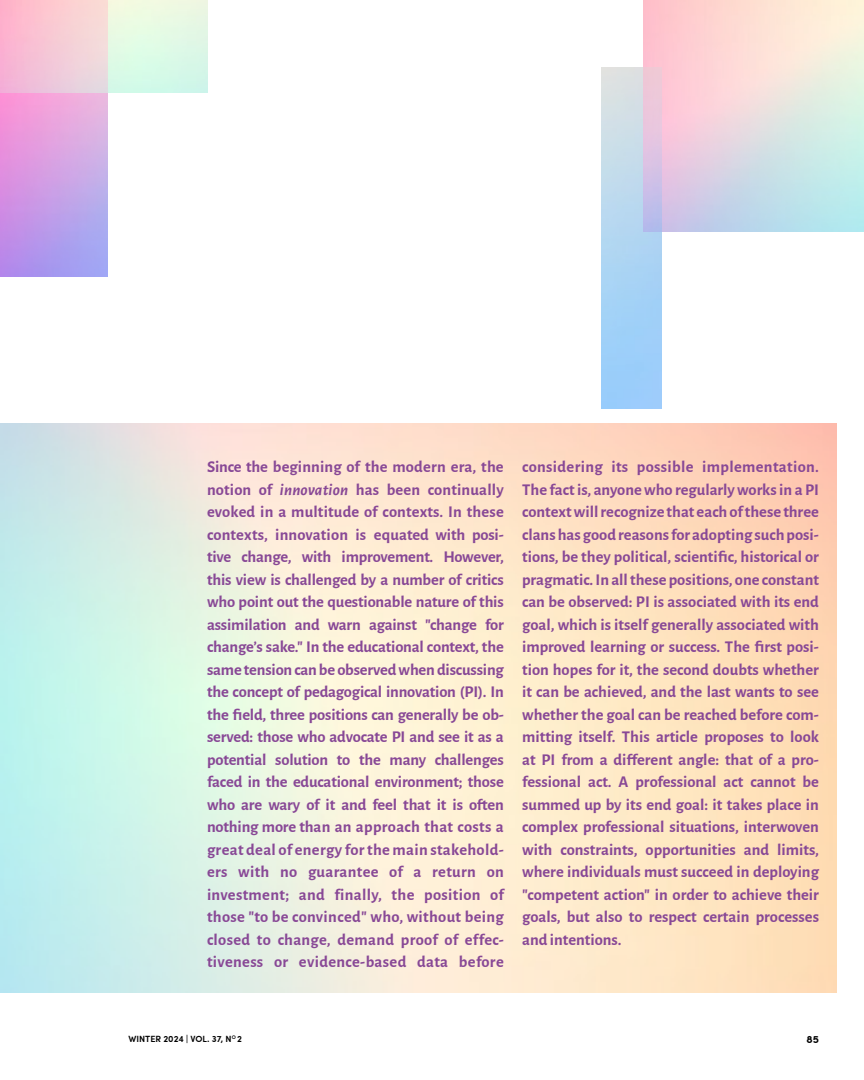
<style>
.page{position:relative;width:864px;height:1080px;background:#fff}
.page>*{position:absolute;margin:0;border:0;box-sizing:border-box;transform-origin:0 0}
.t1{font:700 16.5px/22.5px "Alegreya Sans";color:#884896;text-align:justify}
.t2{font:700 10.5px "Sofia Pro";color:#000}
.t3{font:600 9px "Sofia Pro";color:#000}
.t4{font:600 5.25px "Sofia Pro";color:#000}
.s1{font-style:italic}
.s2{font-weight:700}
.s3{font-size:9px}
</style>
<div class="page">
<img style="left:0;top:92px;width:1px;height:901px">
<p class="t1" style="left:207px;top:455px;width:298px">Since the beginning of the modern era, the notion of <span class="s1">innovation</span> has been continually evoked in a multitude of contexts. In these contexts, innovation is equated with posi&shy;tive change, with improvement. However, this view is challenged by a number of critics who point out the questionable nature of this assimilation and warn against "change for change’s sake." In the educational context, the same tension can be observed when discussing the concept of pedagogical innovation (PI). In the field, three positions can generally be ob&shy;served: those who advocate PI and see it as a potential solution to the many challenges faced in the educational environment; those who are wary of it and feel that it is often nothing more than an approach that costs a great deal of energy for the main stakehold&shy;ers with no guarantee of a return on investment; and finally, the position of those "to be convinced" who, without being closed to change, demand proof of effec&shy;tiveness or evidence-based data before</p>
<p class="t1" style="left:522px;top:454px;width:298px">considering its possible implementation.<br>The fact is, anyone who regularly works in a PI context will recognize that each of these three clans has good reasons for adopting such posi&shy;tions, be they political, scientific, historical or pragmatic. In all these positions, one constant can be observed: PI is associated with its end goal, which is itself generally associated with improved learning or success. The first posi&shy;tion hopes for it, the second doubts whether it can be achieved, and the last wants to see whether the goal can be reached before com&shy;mitting itself. This article proposes to look at PI from a different angle: that of a pro&shy;fessional act. A professional act cannot be summed up by its end goal: it takes place in complex professional situations, interwoven with constraints, opportunities and limits, where individuals must succeed in deploying "competent action" in order to achieve their goals, but also to respect certain processes and intentions.</p>
<p class="t3" style="left:128px;top:1032px;width:105px">WINTER 2024 <span class="s2">|</span> VOL. 37, N</p>
<p class="t2" style="left:807px;top:1031px;width:14px">85</p>
<p class="t4" style="left:232px;top:1034px;width:12px">O <span class="s3">2</span></p>
</div>
